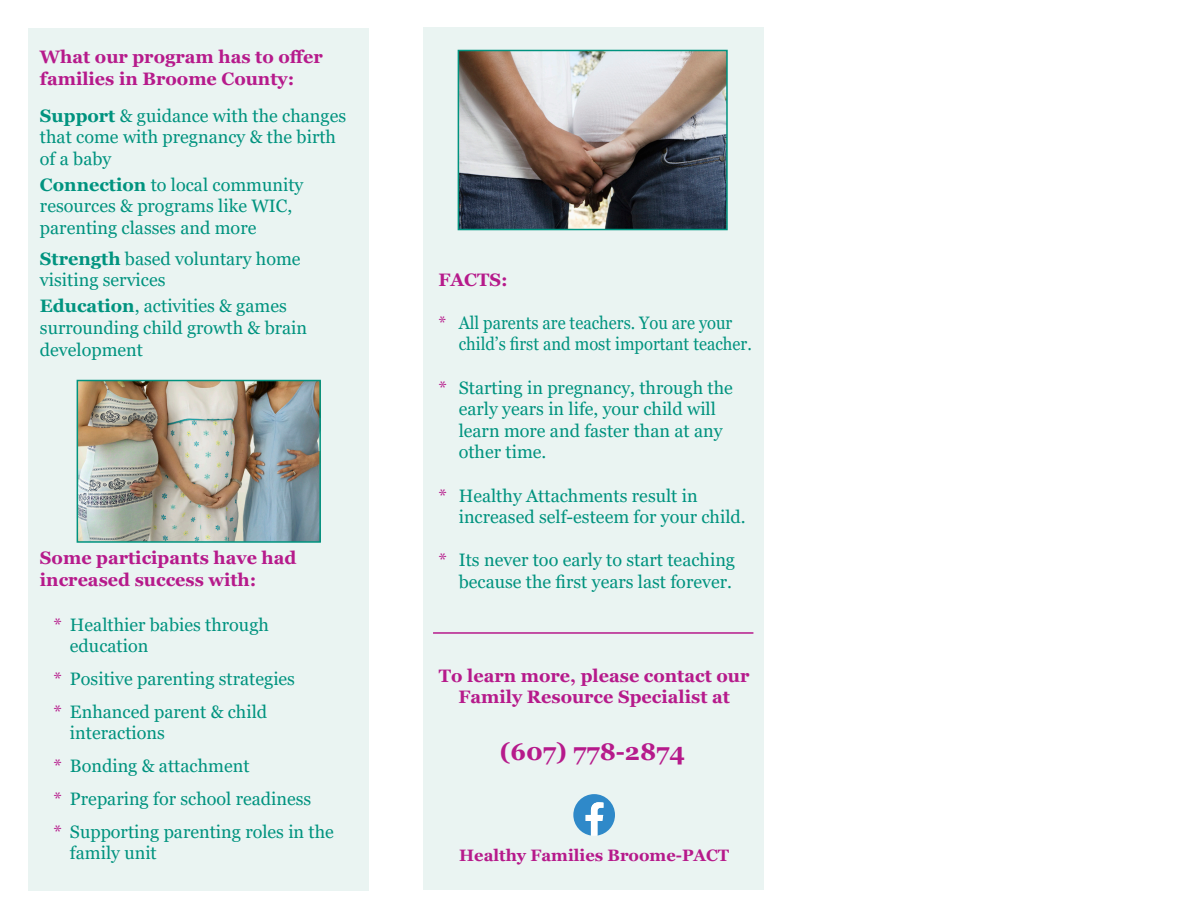
<style>
.page{position:relative;width:1188px;height:918px;background:#fff}
.page>*{position:absolute;margin:0;border:0;box-sizing:border-box;transform-origin:0 0}
.t1{font:700 24px "Georgia";color:#b61a8b}
.t2{font:18px/21.6px "Georgia";color:#00937f}
.t3{font:700 18px/21.6px "Georgia";color:#b61a8b}
.t4{font:18px/21.6px "Georgia";color:#00937f;scale:.92 1}
.t5{font:700 16.5px "Georgia";color:#b61a8b}
.s1{font-weight:700}
.s2{color:#b61a8b}
</style>
<div class="page">
<div style="left:423px;top:27px;width:341px;height:863px;background:#eaf4f2"></div>
<div style="left:28px;top:28px;width:341px;height:863px;background:#eaf4f2"></div>
<img style="left:80px;top:383px;width:238px;height:157px">
<div style="left:77px;top:380px;width:244px;height:163px;border:2px solid #00937f"></div>
<img style="left:461px;top:53px;width:264px;height:174px">
<div style="left:458px;top:50px;width:270px;height:180px;border:2px solid #00937f"></div>
<svg style="left:573px;top:794px;width:42px;height:42px"></svg>
<hr style="left:433px;top:632px;width:320px;height:2px;background:#b61a8b">
<p class="t3" style="left:40px;top:46px;width:284px">What our program has to offer families in Broome County:</p>
<p class="t2" style="left:40px;top:105px;width:308px"><span class="s1">Support</span> &amp; guidance with the changes that come with pregnancy &amp; the birth of a baby</p>
<p class="t2" style="left:40px;top:174px;width:265px"><span class="s1">Connection</span> to local community resources &amp; programs like WIC, parenting classes and more</p>
<p class="t2" style="left:40px;top:248px;width:262px"><span class="s1">Strength</span> based voluntary home visiting services</p>
<p class="t2" style="left:40px;top:296px;width:269px"><span class="s1">Education</span>, activities &amp; games surrounding child growth &amp; brain development</p>
<p class="t3" style="left:40px;top:547px;width:258px">Some participants have had increased success with:</p>
<p class="t2" style="left:70px;top:615px;width:201px;line-height:21px;text-indent:-17px"><span class="s2">*</span> Healthier babies through education</p>
<p class="t2" style="left:53px;top:663px;width:243px;line-height:33px"><span class="s2">*</span> Positive parenting strategies <span class="s2">*</span> Enhanced parent &amp; child</p>
<p class="t2" style="left:53px;top:717px;width:282px;line-height:33px;text-indent:17px">interactions<br><span class="s2">*</span> Bonding &amp; attachment<br><span class="s2">*</span> Preparing for school readiness<br><span class="s2">*</span> Supporting parenting roles in the</p>
<p class="t2" style="left:70px;top:842px;width:88px">family unit</p>
<p class="t3" style="left:438px;top:269px;width:71px">FACTS:</p>
<p class="t4" style="left:459px;top:312px;width:320px;text-indent:-20px"><span class="s2">*</span> All parents are teachers. You are your child’s first and most important teacher.</p>
<p class="t2" style="left:459px;top:377px;width:276px;text-indent:-20px"><span class="s2">*</span> Starting in pregnancy, through the early years in life, your child will learn more and faster than at any other time.</p>
<p class="t2" style="left:459px;top:485px;width:288px;text-indent:-20px"><span class="s2">*</span> Healthy Attachments result in increased self-esteem for your child.</p>
<p class="t2" style="left:438px;top:550px;width:298px;text-align:right"><span class="s2">*</span> Its never too early to start teaching because the first years last forever.</p>
<p class="t3" style="left:439px;top:665px;width:312px;text-align:center">To learn more, please contact our<br>Family Resource Specialist at</p>
<h1 class="t1" style="left:500px;top:736px;width:187px">(607) 778-2874</h1>
<p class="t5" style="left:459px;top:844px;width:272px">Healthy Families Broome-PACT</p>
</div>
